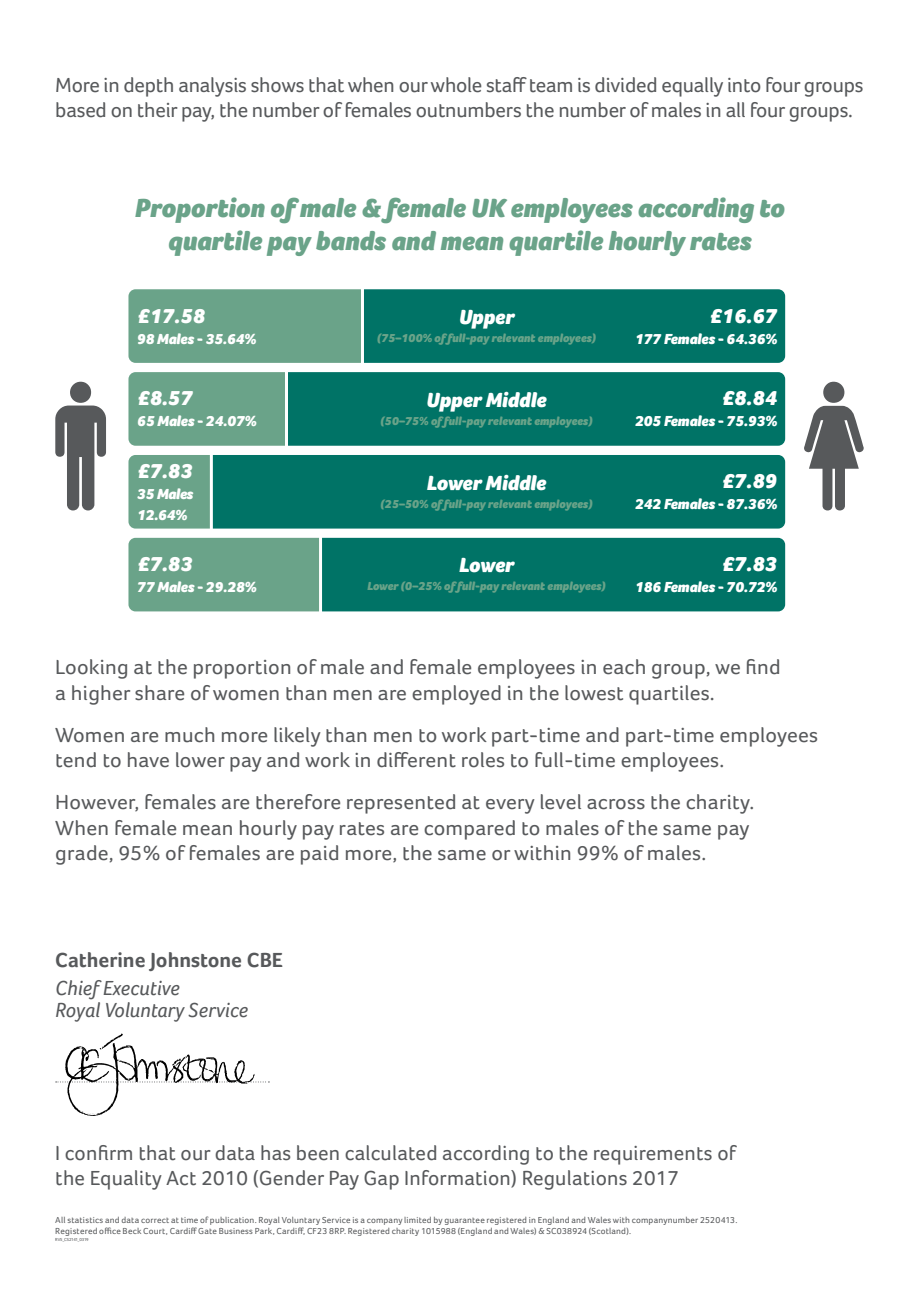
<style>
.page{position:relative;width:919px;height:1289px;background:#fff}
.page>*{position:absolute;margin:0;border:0;box-sizing:border-box;transform-origin:0 0}
.t1{font:italic 900 27px/32.4px "Foco W";color:#6aa389;text-align:center}
.t2{font:21px/25.2px "Foco W";letter-spacing:.01em;color:#57595b}
.t3{font:21px/25.2px "Foco W";letter-spacing:-.01em;color:#57595b}
.t4{font:italic 900 21px "Foco W";color:#fff}
.t5{font:italic 21px/22.2px "Foco W";color:#57595b}
.t6{font:700 21px "Foco W";color:#57595b}
.t7{font:italic 900 15px/21px "Foco W";letter-spacing:-.01em;color:#fff}
.t8{font:italic 900 12px "Foco W";color:#6aa389}
.t9{font:9px/10.8px "Foco W";letter-spacing:.02em;color:#57595b}
.t10{font:4.5px "Foco W";letter-spacing:-.045em;color:#57595b}
</style>
<div class="page">
<svg style="left:804px;top:382px;width:59px;height:128px"></svg>
<svg style="left:55px;top:382px;width:51px;height:128px"></svg>
<svg style="left:128px;top:538px;width:657px;height:73px;background:#208171"></svg>
<svg style="left:128px;top:455px;width:657px;height:73px;background:#0e796b"></svg>
<svg style="left:128px;top:372px;width:657px;height:74px;background:#1c8070"></svg>
<svg style="left:128px;top:289px;width:657px;height:74px;background:#288574"></svg>
<svg style="left:56px;top:1033px;width:213px;height:82px"></svg>
<p class="t3" style="left:55px;top:72px;width:809px">More in depth analysis shows that when our whole staff team is divided equally into four groups based on their pay, the number of females outnumbers the number of males in all four groups.</p>
<p class="t1" style="left:135px;top:192px;width:651px">Proportion of male &amp; female UK employees according to quartile pay bands and mean quartile hourly rates</p>
<p class="t4" style="left:137px;top:303px;width:69px">£17.58</p>
<p class="t7" style="left:137px;top:328px;width:120px">98 Males - 35.64%</p>
<p class="t4" style="left:459px;top:305px;width:57px">Upper</p>
<p class="t8" style="left:376px;top:331px;width:221px">(75–100% of full-pay relevant employees)</p>
<p class="t4" style="left:709px;top:303px;width:69px">£16.67</p>
<p class="t7" style="left:634px;top:328px;width:144px">177 Females - 64.36%</p>
<p class="t4" style="left:137px;top:386px;width:57px">£8.57</p>
<p class="t7" style="left:137px;top:411px;width:121px">65 Males - 24.07%</p>
<p class="t4" style="left:426px;top:387px;width:121px">Upper Middle</p>
<p class="t8" style="left:380px;top:414px;width:213px">(50–75% of full-pay relevant employees)</p>
<p class="t4" style="left:721px;top:386px;width:57px">£8.84</p>
<p class="t7" style="left:634px;top:411px;width:144px">205 Females - 75.93%</p>
<p class="t4" style="left:137px;top:458px;width:57px">£7.83</p>
<p class="t7" style="left:137px;top:483px;width:58px">35 Males<br>12.64%</p>
<p class="t4" style="left:426px;top:470px;width:121px">Lower Middle</p>
<p class="t8" style="left:380px;top:496px;width:213px">(25–50% of full-pay relevant employees)</p>
<p class="t4" style="left:721px;top:469px;width:57px">£7.89</p>
<p class="t7" style="left:634px;top:493px;width:144px">242 Females - 87.36%</p>
<p class="t4" style="left:137px;top:551px;width:57px">£7.83</p>
<p class="t7" style="left:137px;top:576px;width:121px">77 Males - 29.28%</p>
<p class="t4" style="left:459px;top:553px;width:57px">Lower</p>
<p class="t8" style="left:367px;top:579px;width:240px">Lower (0–25% of full-pay relevant employees)</p>
<p class="t4" style="left:721px;top:551px;width:57px">£7.83</p>
<p class="t7" style="left:634px;top:576px;width:144px">186 Females - 70.72%</p>
<p class="t2" style="left:55px;top:654px;width:727px">Looking at the proportion of male and female employees in each group, we find a higher share of women than men are employed in the lowest quartiles.</p>
<p class="t2" style="left:55px;top:722px;width:764px">Women are much more likely than men to work part-time and part-time employees tend to have lower pay and work in different roles to full-time employees.</p>
<p class="t2" style="left:55px;top:789px;width:700px">However, females are therefore represented at every level across the charity.<br>When female mean hourly pay rates are compared to males of the same pay grade, 95% of females are paid more, the same or within 99% of males.</p>
<p class="t6" style="left:55px;top:947px;width:229px">Catherine Johnstone CBE</p>
<p class="t5" style="left:55px;top:976px;width:194px">Chief Executive<br>Royal Voluntary Service</p>
<p class="t2" style="left:55px;top:1140px;width:682px">I confirm that our data has been calculated according to the requirements of the Equality Act 2010 (Gender Pay Gap Information) Regulations 2017</p>
<p class="t9" style="left:55px;top:1214px;width:683px">All statistics and data correct at time of publication. Royal Voluntary Service is a company limited by guarantee registered in England and Wales with companynumber 2520413.<br>Registered office Beck Court, Cardiff Gate Business Park, Cardiff, CF23 8RP. Registered charity 1015988 (England and Wales) &amp; SC038924 (Scotland).</p>
<p class="t10" style="left:55px;top:1236px;width:35px">RVS_CS2141_0319</p>
</div>
